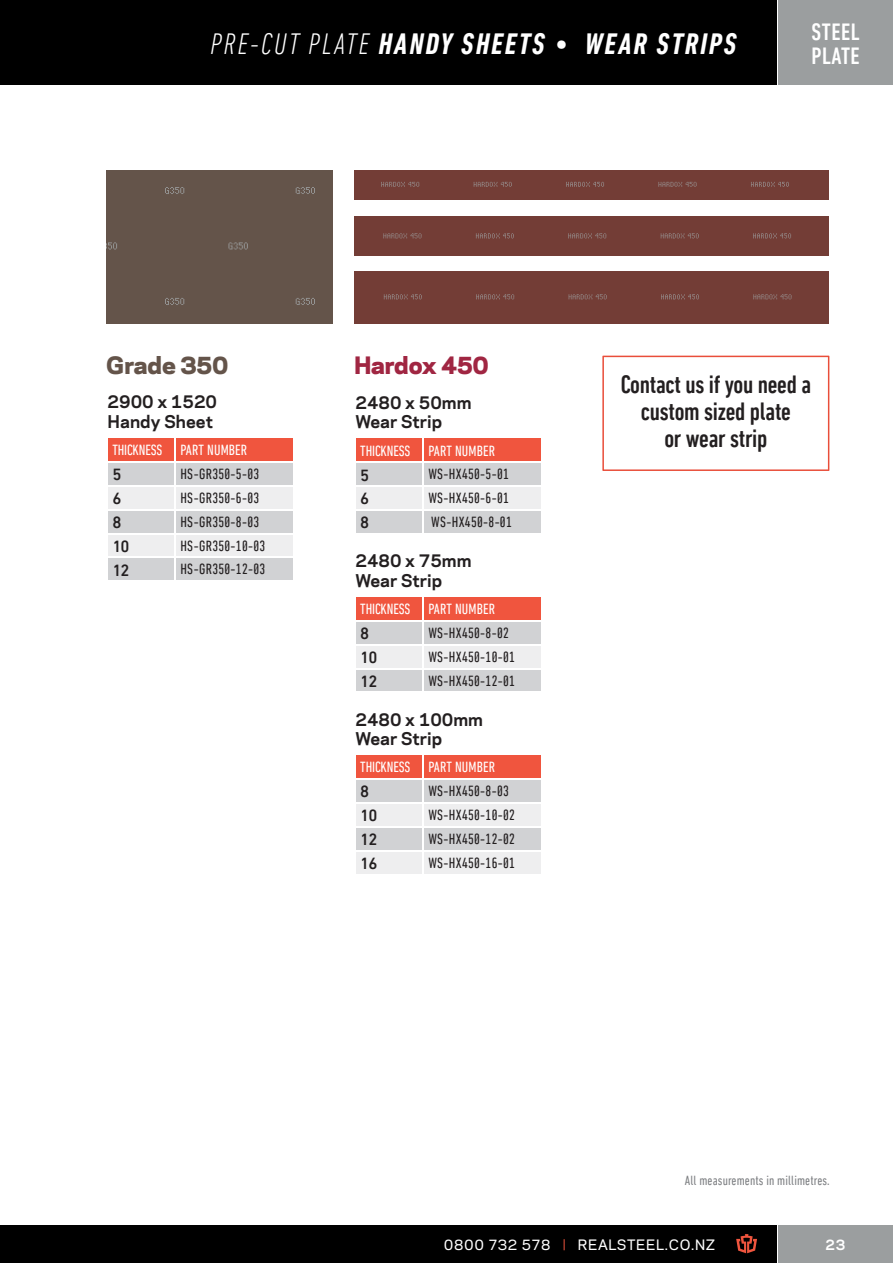
<style>
.page{position:relative;width:893px;height:1263px;background:#fff}
.page>*{position:absolute;margin:0;border:0;box-sizing:border-box;transform-origin:0 0}
.t1{font:italic 700 condensed 30px "DIN Next LT Pro";letter-spacing:.075em;color:#fff}
.t2{font:500 condensed 25.5px/27px "DIN Next LT Pro";letter-spacing:-.01em;color:#231f20;text-align:center}
.t3{font:500 condensed 24px/24px "DIN Next LT Pro";color:#fff}
.t4{font:800 22.5px "Polaris";color:#a02642}
.t5{font:800 22.5px "Polaris";color:#64544a}
.t6{font:700 16.5px/19.8px "Polaris";color:#231f20}
.t7{font:500 16.5px "DIN Next LT Pro";letter-spacing:-.05em;color:#231f20}
.t8{font:condensed 15px "DIN Next LT Pro";letter-spacing:.02em;color:#231f20}
.t9{font:condensed 15px "DIN Next LT Pro";letter-spacing:-.01em;color:#fff}
.t10{font:condensed 13.5px "DIN Next LT Pro";letter-spacing:.01em;color:#808285}
.t11{font:500 13.5px "Polaris";letter-spacing:.05em;color:#fff}
.t12{font:700 13.5px "Polaris";color:#fff}
.s1{font-weight:300}
.s2{font-weight:400;color:#f0553e}
</style>
<div class="page">
<svg style="left:108px;top:438px;width:185px;height:142px;background:#e0c7c4"></svg>
<hr style="left:174px;top:463px;width:2px;height:22px;background:#fff">
<hr style="left:174px;top:487px;width:2px;height:22px;background:#fff">
<hr style="left:106px;top:509px;width:69px;height:1px;background:#fff">
<hr style="left:175px;top:509px;width:120px;height:1px;background:#fff">
<hr style="left:174px;top:510px;width:2px;height:23px;background:#fff">
<hr style="left:106px;top:533px;width:69px;height:1px;background:#fff">
<hr style="left:175px;top:533px;width:120px;height:1px;background:#fff">
<hr style="left:174px;top:534px;width:2px;height:23px;background:#fff">
<hr style="left:106px;top:557px;width:69px;height:1px;background:#fff">
<hr style="left:175px;top:557px;width:120px;height:1px;background:#fff">
<hr style="left:174px;top:558px;width:2px;height:23px;background:#fff">
<hr style="left:108px;top:485px;width:67px;height:2px;background:#fff">
<hr style="left:175px;top:485px;width:118px;height:2px;background:#fff">
<hr style="left:174px;top:438px;width:2px;height:24px;background:#fff">
<hr style="left:106px;top:462px;width:69px;height:1px;background:#fff">
<hr style="left:175px;top:462px;width:120px;height:1px;background:#fff">
<svg style="left:356px;top:438px;width:185px;height:95px;background:#e2bdb8"></svg>
<hr style="left:355px;top:486px;width:68px;height:1px;background:#fff">
<hr style="left:423px;top:486px;width:118px;height:1px;background:#fff">
<svg style="left:356px;top:597px;width:185px;height:94px;background:#e2bcb8"></svg>
<hr style="left:355px;top:668px;width:68px;height:1px;background:#fff">
<hr style="left:423px;top:668px;width:118px;height:1px;background:#fff">
<svg style="left:356px;top:755px;width:185px;height:119px;background:#e3c5c1"></svg>
<hr style="left:355px;top:802px;width:68px;height:2px;background:#fff">
<hr style="left:423px;top:802px;width:118px;height:2px;background:#fff">
<hr style="left:355px;top:826px;width:68px;height:1px;background:#fff">
<hr style="left:423px;top:826px;width:118px;height:1px;background:#fff">
<hr style="left:355px;top:850px;width:68px;height:1px;background:#fff">
<hr style="left:423px;top:850px;width:118px;height:1px;background:#fff">
<div style="left:107px;top:170px;width:226px;height:153px;background:#64544a"></div>
<svg style="left:165px;top:298px;width:19px;height:7px"></svg>
<svg style="left:296px;top:298px;width:19px;height:7px"></svg>
<svg style="left:165px;top:187px;width:19px;height:7px"></svg>
<svg style="left:296px;top:187px;width:19px;height:7px"></svg>
<svg style="left:108px;top:242px;width:9px;height:7px"></svg>
<svg style="left:228px;top:242px;width:20px;height:7px"></svg>
<div style="left:354px;top:170px;width:475px;height:30px;background:#733d36"></div>
<svg style="left:381px;top:182px;width:38px;height:5px"></svg>
<svg style="left:474px;top:182px;width:38px;height:5px"></svg>
<svg style="left:566px;top:182px;width:38px;height:5px"></svg>
<svg style="left:658px;top:182px;width:38px;height:5px"></svg>
<svg style="left:751px;top:182px;width:38px;height:5px"></svg>
<div style="left:354px;top:271px;width:475px;height:52px;background:#733d36"></div>
<svg style="left:384px;top:294px;width:38px;height:5px"></svg>
<svg style="left:476px;top:294px;width:38px;height:5px"></svg>
<svg style="left:569px;top:294px;width:38px;height:5px"></svg>
<svg style="left:661px;top:294px;width:38px;height:5px"></svg>
<svg style="left:753px;top:294px;width:38px;height:5px"></svg>
<div style="left:354px;top:216px;width:475px;height:39px;background:#733d36"></div>
<svg style="left:383px;top:233px;width:38px;height:5px"></svg>
<svg style="left:476px;top:233px;width:38px;height:5px"></svg>
<svg style="left:568px;top:233px;width:38px;height:5px"></svg>
<svg style="left:661px;top:233px;width:38px;height:5px"></svg>
<svg style="left:753px;top:233px;width:38px;height:5px"></svg>
<svg style="left:602px;top:356px;width:227px;height:115px"></svg>
<div style="left:0;top:0;width:777px;height:85px;background:#000"></div>
<div style="left:0;top:1225px;width:777px;height:38px;background:#000"></div>
<div style="left:778px;top:1225px;width:115px;height:38px;background:#9b9e9f"></div>
<div style="left:778px;top:0;width:115px;height:85px;background:#9b9e9f"></div>
<svg style="left:736px;top:1234px;width:21px;height:19px"></svg>
<h1 class="t1" style="left:211px;top:27px;width:527px"><span class="s1">PRE-CUT PLATE</span> HANDY SHEETS • WEAR STRIPS</h1>
<h3 class="t3" style="left:811px;top:19px;width:50px">STEEL<br>PLATE</h3>
<h3 class="t5" style="left:106px;top:346px;width:123px">Grade 350</h3>
<p class="t6" style="left:108px;top:391px;width:111px">2900 x 1520<br>Handy Sheet</p>
<p class="t9" style="left:112px;top:442px;width:136px">THICKNESS PART NUMBER</p>
<p class="t7" style="left:112px;top:465px;width:11px">5</p>
<p class="t8" style="left:180px;top:465px;width:80px">HS-GR350-5-03</p>
<p class="t7" style="left:112px;top:489px;width:11px">6</p>
<p class="t8" style="left:180px;top:489px;width:80px">HS-GR350-6-03</p>
<p class="t7" style="left:112px;top:513px;width:11px">8</p>
<p class="t8" style="left:180px;top:513px;width:80px">HS-GR350-8-03</p>
<p class="t7" style="left:112px;top:536px;width:19px">10</p>
<p class="t8" style="left:180px;top:537px;width:86px">HS-GR350-10-03</p>
<p class="t7" style="left:112px;top:560px;width:19px">12</p>
<p class="t8" style="left:180px;top:561px;width:86px">HS-GR350-12-03</p>
<h3 class="t4" style="left:354px;top:346px;width:136px">Hardox 450</h3>
<p class="t6" style="left:355px;top:391px;width:117px">2480 x 50mm<br>Wear Strip</p>
<p class="t9" style="left:360px;top:442px;width:136px">THICKNESS PART NUMBER</p>
<p class="t7" style="left:360px;top:465px;width:11px">5</p>
<p class="t8" style="left:428px;top:466px;width:82px">WS-HX450-5-01</p>
<p class="t7" style="left:360px;top:489px;width:11px">6</p>
<p class="t8" style="left:428px;top:490px;width:82px">WS-HX450-6-01</p>
<p class="t7" style="left:360px;top:513px;width:11px">8</p>
<p class="t8" style="left:431px;top:514px;width:82px">WS-HX450-8-01</p>
<p class="t6" style="left:355px;top:550px;width:117px">2480 x 75mm<br>Wear Strip</p>
<p class="t9" style="left:360px;top:600px;width:136px">THICKNESS PART NUMBER</p>
<p class="t7" style="left:360px;top:624px;width:11px">8</p>
<p class="t8" style="left:428px;top:624px;width:82px">WS-HX450-8-02</p>
<p class="t7" style="left:360px;top:648px;width:19px">10</p>
<p class="t8" style="left:428px;top:648px;width:88px">WS-HX450-10-01</p>
<p class="t7" style="left:360px;top:671px;width:19px">12</p>
<p class="t8" style="left:428px;top:672px;width:88px">WS-HX450-12-01</p>
<p class="t6" style="left:355px;top:708px;width:129px">2480 x 100mm<br>Wear Strip</p>
<p class="t9" style="left:360px;top:759px;width:136px">THICKNESS PART NUMBER</p>
<p class="t7" style="left:360px;top:782px;width:11px">8</p>
<p class="t8" style="left:428px;top:783px;width:82px">WS-HX450-8-03</p>
<p class="t7" style="left:360px;top:806px;width:19px">10</p>
<p class="t8" style="left:428px;top:807px;width:88px">WS-HX450-10-02</p>
<p class="t7" style="left:360px;top:830px;width:19px">12</p>
<p class="t8" style="left:428px;top:830px;width:88px">WS-HX450-12-02</p>
<p class="t7" style="left:360px;top:854px;width:19px">16</p>
<p class="t8" style="left:428px;top:854px;width:88px">WS-HX450-16-01</p>
<h2 class="t2" style="left:621px;top:371px;width:192px">Contact us if you need a custom sized plate<br>or wear strip</h2>
<p class="t10" style="left:685px;top:1173px;width:146px">All measurements in millimetres.</p>
<p class="t11" style="left:444px;top:1234px;width:273px">0800 732 578 <span class="s2">|</span> REALSTEEL.CO.NZ</p>
<p class="t12" style="left:826px;top:1234px;width:21px">23</p>
</div>
